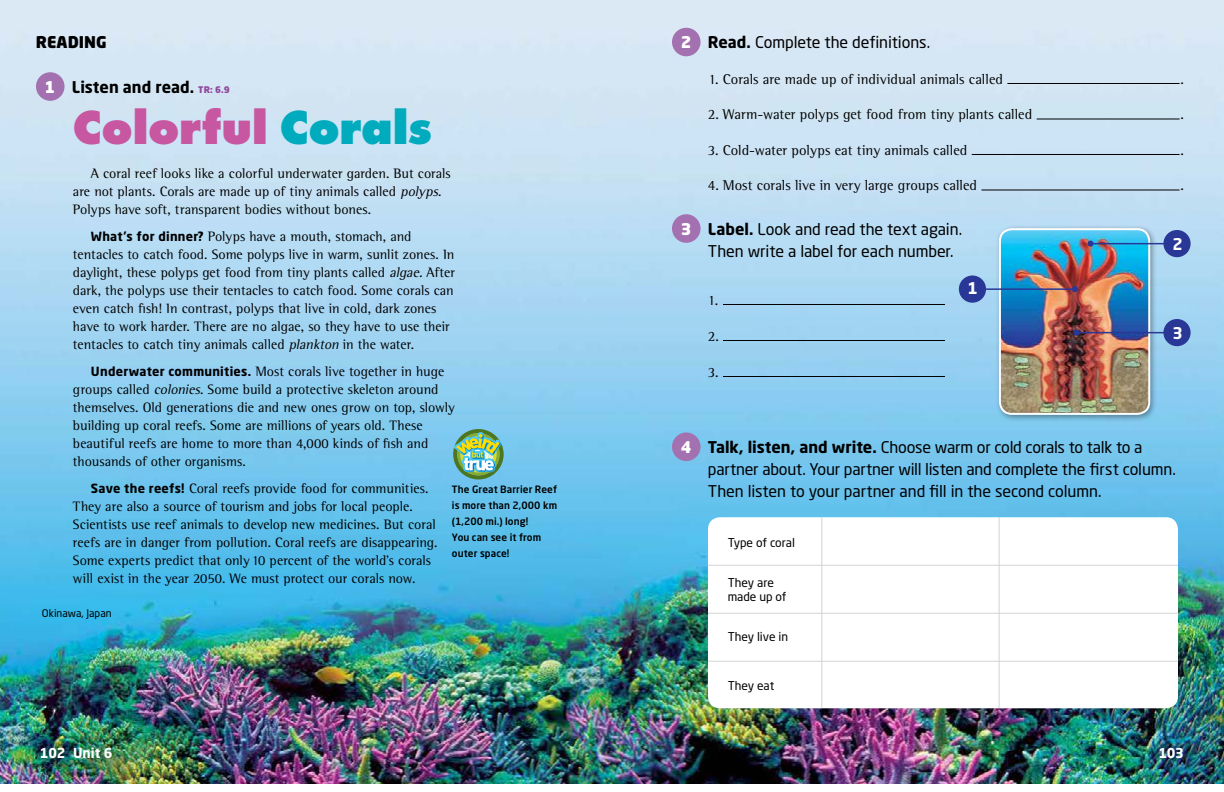
<style>
.page{position:relative;width:1224px;height:792px;background:#fff}
.page>*{position:absolute;margin:0;border:0;box-sizing:border-box;transform-origin:0 0}
.t1{font:800 44px "Futura Std";letter-spacing:-.005em;color:#c657a0}
.t2{font:16px/22px "Neo Sans Std";letter-spacing:-.01em;color:#000}
.t3{font:700 16px "Neo Sans Std";color:#000}
.t4{font:900 16px "Neo Sans Std";color:#000}
.t5{font:700 16px "Neo Sans Std";color:#fff}
.t6{font:900 16px "Neo Sans Std";color:#fff}
.t7{font:14.5px "Rotis Semi Serif Std";color:#000}
.t8{font:14px/18px "Rotis Semi Serif Std";color:#000}
.t9{font:700 13.5px "Neo Sans Std";letter-spacing:-.02em;color:#fff}
.t10{font:12px/14px "Neo Sans Std";letter-spacing:-.005em;color:#000}
.t11{font:10.5px "Neo Sans Std";color:#000}
.t12{font:500 10px/16px "Neo Sans Std";letter-spacing:.005em;color:#000}
.s1{font-weight:900;color:#fff}
.s2{font-weight:900;font-size:9px;color:#90499c}
.s3{color:#00abbd}
.s4{font-style:italic}
.s5{font-family:"Neo Sans Std";font-weight:700;font-size:12.5px}
.s6{font-weight:700}
</style>
<div class="page">
<img style="left:0;top:0;width:1224px;height:783px">
<div style="left:995px;top:225px;width:163px;height:197px;background:#000;opacity:.35"></div>
<img style="left:1000px;top:229px;width:149px;height:185px">
<div style="left:999px;top:228px;width:151px;height:187px;border:2px solid #fff;border-radius:12px"></div>
<hr style="left:1091px;top:243px;width:84px;height:1px;background:#293896">
<svg style="left:1088px;top:241px;width:6px;height:6px"></svg>
<div style="left:1163px;top:230px;width:28px;height:27px;background:#293896;border-radius:50%"></div>
<hr style="left:1077px;top:332px;width:98px;height:1px;background:#293896">
<svg style="left:1074px;top:330px;width:6px;height:6px"></svg>
<div style="left:1163px;top:319px;width:28px;height:27px;background:#293896;border-radius:50%"></div>
<hr style="left:979px;top:288px;width:96px;height:2px;background:#293896">
<svg style="left:1072px;top:286px;width:6px;height:6px"></svg>
<div style="left:959px;top:276px;width:27px;height:27px;background:#293896;border-radius:50%"></div>
<div style="left:708px;top:517px;width:470px;height:191px;background:#fff;border-radius:12px"></div>
<hr style="left:708px;top:613px;width:470px;height:1px;background:#d1d3d4">
<hr style="left:708px;top:661px;width:470px;height:1px;background:#d1d3d4">
<hr style="left:708px;top:709px;width:470px;height:1px;background:#d1d3d4">
<hr style="left:708px;top:565px;width:470px;height:1px;background:#d1d3d4">
<hr style="left:999px;top:517px;width:1px;height:191px;background:#d1d3d4">
<hr style="left:821px;top:517px;width:1px;height:191px;background:#d1d3d4">
<hr style="left:1007px;top:83px;width:173px;height:1px;background:#000">
<hr style="left:1037px;top:119px;width:143px;height:1px;background:#000">
<hr style="left:972px;top:154px;width:208px;height:1px;background:#000">
<hr style="left:981px;top:190px;width:199px;height:1px;background:#000">
<hr style="left:723px;top:304px;width:222px;height:1px;background:#000">
<hr style="left:723px;top:340px;width:222px;height:1px;background:#000">
<hr style="left:723px;top:376px;width:222px;height:1px;background:#000">
<div style="left:672px;top:28px;width:29px;height:28px;background:#a471b0;border-radius:50%"></div>
<div style="left:672px;top:214px;width:29px;height:29px;background:#a471b0;border-radius:50%"></div>
<div style="left:672px;top:433px;width:29px;height:28px;background:#a471b0;border-radius:50%"></div>
<div style="left:36px;top:72px;width:29px;height:29px;background:#a471b0;border-radius:50%"></div>
<img style="left:453px;top:429px;width:51px;height:50px">
<p class="t4" style="left:36px;top:32px;width:72px">READING</p>
<p class="t3" style="left:45px;top:77px;width:186px"><span class="s1">1</span> Listen and read. <span class="s2">TR: 6.9</span></p>
<h1 class="t1" style="left:73px;top:100px;width:361px">Colorful <span class="s3">Corals</span></h1>
<p class="t8" style="left:73px;top:164px;width:379px;text-indent:18px">A coral reef looks like a colorful underwater garden. But corals are not plants. Corals are made up of tiny animals called <span class="s4">polyps</span>.<br>Polyps have soft, transparent bodies without bones.</p>
<p class="t8" style="left:73px;top:227px;width:384px;text-indent:18px"><span class="s5">What’s for dinner?</span> Polyps have a mouth, stomach, and tentacles to catch food. Some polyps live in warm, sunlit zones. In daylight, these polyps get food from tiny plants called <span class="s4">algae.</span> After dark, the polyps use their tentacles to catch food. Some corals can even catch fish! In contrast, polyps that live in cold, dark zones have to work harder. There are no algae, so they have to use their tentacles to catch tiny animals called <span class="s4">plankton</span> in the water.</p>
<p class="t8" style="left:73px;top:362px;width:383px;text-indent:18px"><span class="s5">Underwater communities.</span> Most corals live together in huge groups called <span class="s4">colonies</span>. Some build a protective skeleton around themselves. Old generations die and new ones grow on top, slowly building up coral reefs. Some are millions of years old. These beautiful reefs are home to more than 4,000 kinds of fish and thousands of other organisms.</p>
<p class="t8" style="left:73px;top:479px;width:366px;text-indent:18px"><span class="s5">Save the reefs!</span> Coral reefs provide food for communities.<br>They are also a source of tourism and jobs for local people.<br>Scientists use reef animals to develop new medicines. But coral reefs are in danger from pollution. Coral reefs are disappearing.<br>Some experts predict that only 10 percent of the world’s corals will exist in the year 2050. We must protect our corals now.</p>
<p class="t12" style="left:452px;top:481px;width:107px">The Great Barrier Reef is more than 2,000 km (1,200 mi.) long!<br>You can see it from outer space!</p>
<p class="t11" style="left:42px;top:607px;width:71px">Okinawa, Japan</p>
<p class="t6" style="left:681px;top:32px;width:12px">2</p>
<p class="t6" style="left:681px;top:219px;width:12px">3</p>
<p class="t2" style="left:708px;top:31px;width:224px"><span class="s6">Read.</span> Complete the definitions.</p>
<p class="t7" style="left:709px;top:70px;width:296px">1. Corals are made up of individual animals called</p>
<p class="t7" style="left:1180px;top:70px;width:5px">.</p>
<p class="t7" style="left:708px;top:106px;width:326px">2. Warm-water polyps get food from tiny plants called</p>
<p class="t7" style="left:1180px;top:106px;width:5px">.</p>
<p class="t7" style="left:708px;top:141px;width:261px">3. Cold-water polyps eat tiny animals called</p>
<p class="t7" style="left:1180px;top:141px;width:5px">.</p>
<p class="t7" style="left:708px;top:177px;width:271px">4. Most corals live in very large groups called</p>
<p class="t7" style="left:1180px;top:177px;width:5px">.</p>
<p class="t2" style="left:708px;top:218px;width:256px"><span class="s6">Label.</span> Look and read the text again.<br>Then write a label for each number.</p>
<p class="t7" style="left:708px;top:291px;width:12px">1.</p>
<p class="t7" style="left:708px;top:327px;width:13px">2.</p>
<p class="t7" style="left:708px;top:363px;width:12px">3.</p>
<p class="t5" style="left:1172px;top:234px;width:12px">2</p>
<p class="t5" style="left:968px;top:278px;width:12px">1</p>
<p class="t5" style="left:1172px;top:323px;width:12px">3</p>
<p class="t6" style="left:681px;top:437px;width:12px">4</p>
<p class="t2" style="left:708px;top:436px;width:470px"><span class="s6">Talk, listen, and write.</span> Choose warm or cold corals to talk to a partner about. Your partner will listen and complete the first column.<br>Then listen to your partner and fill in the second column.</p>
<p class="t10" style="left:728px;top:536px;width:69px">Type of coral</p>
<p class="t10" style="left:728px;top:576px;width:60px">They are made up of</p>
<p class="t10" style="left:728px;top:630px;width:62px">They live in</p>
<p class="t10" style="left:728px;top:679px;width:48px">They eat</p>
<p class="t9" style="left:40px;top:745px;width:74px">102 Unit 6</p>
<p class="t9" style="left:1159px;top:745px;width:27px">103</p>
</div>
